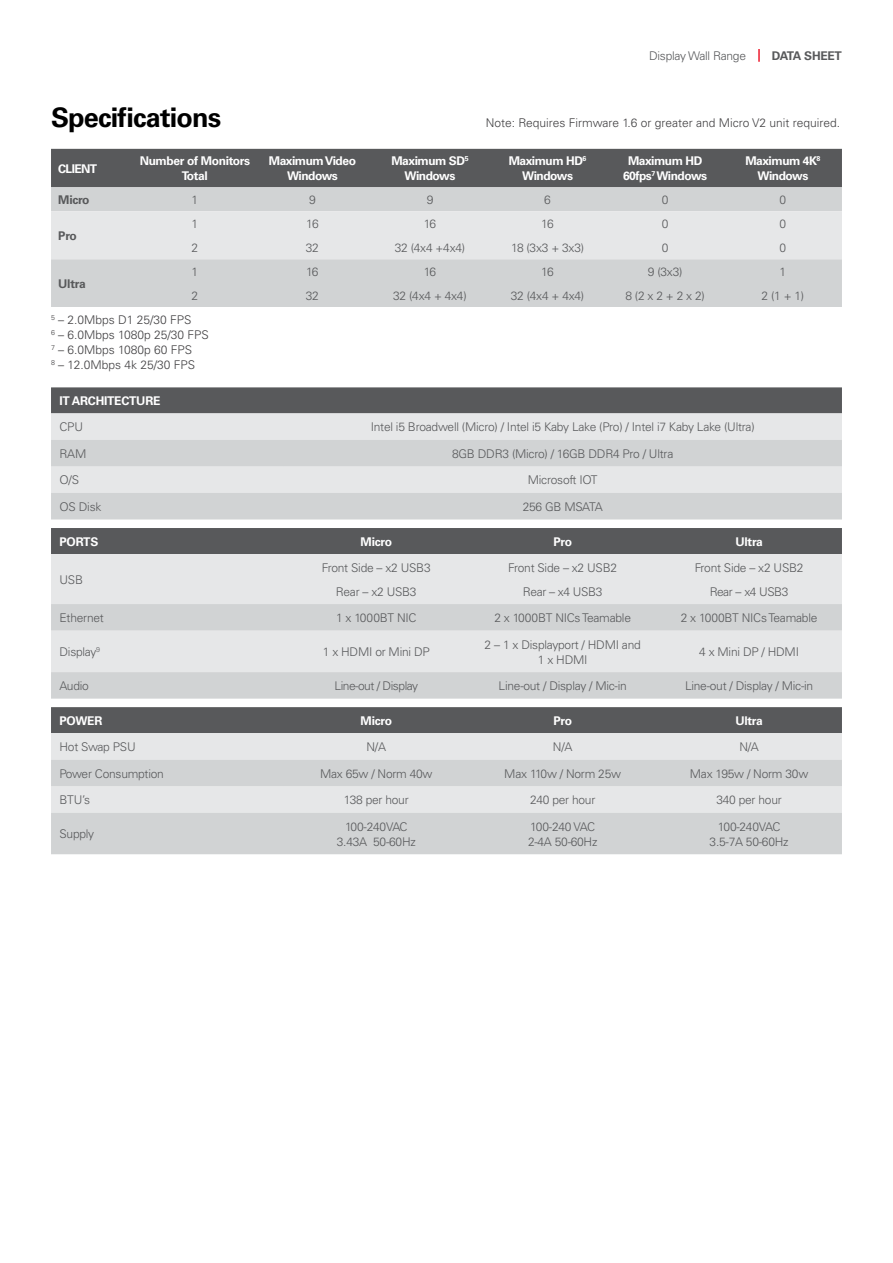
<style>
.page{position:relative;width:893px;height:1263px;background:#fff}
.page>*{position:absolute;margin:0;border:0;box-sizing:border-box;transform-origin:0 0}
.t1{font:700 27px "Univers";letter-spacing:-.03em;color:#000}
.t2{font:300 12px/15px "Univers";letter-spacing:-.02em;color:#58595b;text-align:center}
.t3{font:700 12px/15px "Univers";letter-spacing:-.04em;color:#fff;text-align:center}
.t4{font:300 12px/15px "Univers";color:#414042}
.t5{font:700 12px "Univers";letter-spacing:-.02em;color:#58595b}
.t6{font:300 12px "Univers";letter-spacing:-.04em;color:#58595b}
.t7{font:700 12px "Univers";letter-spacing:-.02em;color:#fff}
</style>
<div class="page">
<svg style="left:758px;top:49px;width:2px;height:13px"></svg>
<div style="left:51px;top:149px;width:791px;height:38px;background:#58595b"></div>
<div style="left:51px;top:187px;width:791px;height:120px;background:#d1d3d4"></div>
<div style="left:51px;top:211px;width:791px;height:48px;background:#e6e7e8"></div>
<div style="left:51px;top:387px;width:791px;height:26px;background:#58595b"></div>
<div style="left:51px;top:413px;width:791px;height:27px;background:#e6e7e8"></div>
<svg style="left:51px;top:440px;width:791px;height:414px;background:#cccdce"></svg>
<p class="t2" style="left:649px;top:48px;width:98px">Display Wall Range</p>
<p class="t5" style="left:772px;top:48px;width:72px">DATA SHEET</p>
<h1 class="t1" style="left:51px;top:101px;width:172px">Specifications</h1>
<p class="t4" style="left:486px;top:115px;width:356px">Note: Requires Firmware 1.6 or greater and Micro V2 unit required.</p>
<p class="t3" style="left:58px;top:161px;width:41px">CLIENT</p>
<p class="t3" style="left:140px;top:153px;width:112px">Number of Monitors<br>Total</p>
<p class="t3" style="left:269px;top:153px;width:89px">Maximum Video<br>Windows</p>
<p class="t3" style="left:391px;top:153px;width:79px">Maximum SD<sup>5<br></sup>Windows</p>
<p class="t3" style="left:509px;top:153px;width:79px">Maximum HD<sup>6<br></sup>Windows</p>
<p class="t3" style="left:623px;top:153px;width:86px">Maximum HD<br>60fps<sup>7</sup> Windows</p>
<p class="t3" style="left:745px;top:153px;width:77px">Maximum 4K<sup>8<br></sup>Windows</p>
<p class="t5" style="left:58px;top:193px;width:33px">Micro</p>
<p class="t2" style="left:192px;top:192px;width:8px">1</p>
<p class="t2" style="left:309px;top:192px;width:8px">9</p>
<p class="t2" style="left:427px;top:192px;width:8px">9</p>
<p class="t2" style="left:544px;top:192px;width:8px">6</p>
<p class="t2" style="left:662px;top:192px;width:8px">0</p>
<p class="t2" style="left:780px;top:192px;width:8px">0</p>
<p class="t5" style="left:58px;top:228px;width:20px">Pro</p>
<p class="t2" style="left:191px;top:216px;width:8px">1</p>
<p class="t2" style="left:306px;top:216px;width:14px">16</p>
<p class="t2" style="left:424px;top:216px;width:14px">16</p>
<p class="t2" style="left:541px;top:216px;width:14px">16</p>
<p class="t2" style="left:662px;top:216px;width:8px">0</p>
<p class="t2" style="left:780px;top:216px;width:8px">0</p>
<p class="t2" style="left:191px;top:240px;width:8px">2</p>
<p class="t2" style="left:306px;top:240px;width:15px">32</p>
<p class="t2" style="left:395px;top:240px;width:72px">32 (4x4 +4x4)</p>
<p class="t2" style="left:511px;top:240px;width:75px">18 (3x3 + 3x3)</p>
<p class="t2" style="left:662px;top:240px;width:8px">0</p>
<p class="t2" style="left:780px;top:240px;width:8px">0</p>
<p class="t2" style="left:191px;top:264px;width:8px">1</p>
<p class="t2" style="left:306px;top:264px;width:14px">16</p>
<p class="t2" style="left:424px;top:264px;width:14px">16</p>
<p class="t2" style="left:541px;top:264px;width:14px">16</p>
<p class="t2" style="left:648px;top:264px;width:36px">9 (3x3)</p>
<p class="t2" style="left:780px;top:264px;width:8px">1</p>
<p class="t2" style="left:191px;top:288px;width:8px">2</p>
<p class="t2" style="left:306px;top:288px;width:15px">32</p>
<p class="t2" style="left:393px;top:288px;width:75px">32 (4x4 + 4x4)</p>
<p class="t2" style="left:511px;top:288px;width:75px">32 (4x4 + 4x4)</p>
<p class="t2" style="left:625px;top:288px;width:81px">8 (2 x 2 + 2 x 2)</p>
<p class="t2" style="left:761px;top:288px;width:44px">2 (1 + 1)</p>
<p class="t4" style="left:51px;top:312px;width:159px"><sup>5</sup> – 2.0Mbps D1 25/30 FPS<br><sup>6</sup> – 6.0Mbps 1080p 25/30 FPS<br><sup>7</sup> – 6.0Mbps 1080p 60 FPS<br><sup>8</sup> – 12.0Mbps 4k 25/30 FPS</p>
<p class="t7" style="left:60px;top:394px;width:102px">IT ARCHITECTURE</p>
<p class="t2" style="left:60px;top:420px;width:25px">CPU</p>
<p class="t2" style="left:371px;top:420px;width:385px">Intel i5 Broadwell (Micro) / Intel i5 Kaby Lake (Pro) / Intel i7 Kaby Lake (Ultra)</p>
<p class="t2" style="left:60px;top:446px;width:28px">RAM</p>
<p class="t2" style="left:452px;top:446px;width:223px">8GB DDR3 (Micro) / 16GB DDR4 Pro / Ultra</p>
<p class="t2" style="left:60px;top:473px;width:21px">O/S</p>
<p class="t2" style="left:528px;top:473px;width:71px">Microsoft IOT</p>
<p class="t2" style="left:60px;top:499px;width:43px">OS Disk</p>
<p class="t2" style="left:523px;top:499px;width:81px">256 GB MSATA</p>
<p class="t3" style="left:60px;top:534px;width:40px">PORTS</p>
<p class="t3" style="left:361px;top:534px;width:33px">Micro</p>
<p class="t3" style="left:553px;top:534px;width:20px">Pro</p>
<p class="t3" style="left:735px;top:534px;width:29px">Ultra</p>
<p class="t2" style="left:60px;top:572px;width:25px">USB</p>
<p class="t2" style="left:322px;top:556px;width:110px;line-height:23.5px">Front Side – x2 USB3<br>Rear – x2 USB3</p>
<p class="t2" style="left:508px;top:556px;width:110px;line-height:23.5px">Front Side – x2 USB2<br>Rear – x4 USB3</p>
<p class="t2" style="left:695px;top:556px;width:110px;line-height:23.5px">Front Side – x2 USB2<br>Rear – x4 USB3</p>
<p class="t2" style="left:60px;top:610px;width:46px">Ethernet</p>
<p class="t2" style="left:336px;top:610px;width:82px">1 x 1000BT NIC</p>
<p class="t2" style="left:494px;top:610px;width:138px">2 x 1000BT NICs Teamable</p>
<p class="t2" style="left:681px;top:610px;width:138px">2 x 1000BT NICs Teamable</p>
<p class="t2" style="left:60px;top:644px;width:42px">Display<sup>9</sup></p>
<p class="t2" style="left:323px;top:644px;width:109px">1 x HDMI or Mini DP</p>
<p class="t2" style="left:485px;top:637px;width:158px">2 – 1 x Displayport / HDMI and<br>1 x HDMI</p>
<p class="t2" style="left:699px;top:644px;width:101px">4 x Mini DP / HDMI</p>
<p class="t2" style="left:60px;top:678px;width:31px">Audio</p>
<p class="t6" style="left:334px;top:679px;width:85px">Line-out / Display</p>
<p class="t2" style="left:499px;top:678px;width:130px">Line-out / Display / Mic-in</p>
<p class="t2" style="left:685px;top:678px;width:130px">Line-out / Display / Mic-in</p>
<p class="t3" style="left:60px;top:713px;width:44px">POWER</p>
<p class="t3" style="left:361px;top:713px;width:33px">Micro</p>
<p class="t3" style="left:553px;top:713px;width:20px">Pro</p>
<p class="t3" style="left:735px;top:713px;width:29px">Ultra</p>
<p class="t2" style="left:60px;top:739px;width:78px">Hot Swap PSU</p>
<p class="t2" style="left:367px;top:739px;width:21px">N/A</p>
<p class="t2" style="left:553px;top:739px;width:21px">N/A</p>
<p class="t2" style="left:739px;top:739px;width:21px">N/A</p>
<p class="t2" style="left:60px;top:766px;width:106px">Power Consumption</p>
<p class="t2" style="left:320px;top:766px;width:114px">Max 65w / Norm 40w</p>
<p class="t2" style="left:504px;top:766px;width:118px">Max 110w / Norm 25w</p>
<p class="t2" style="left:690px;top:766px;width:120px">Max 195w / Norm 30w</p>
<p class="t2" style="left:59px;top:792px;width:32px">BTU’s</p>
<p class="t2" style="left:344px;top:792px;width:66px">138 per hour</p>
<p class="t2" style="left:530px;top:792px;width:67px">240 per hour</p>
<p class="t2" style="left:716px;top:792px;width:67px">340 per hour</p>
<p class="t2" style="left:59px;top:826px;width:36px">Supply</p>
<p class="t2" style="left:337px;top:819px;width:80px">100-240VAC<br>3.43A 50-60Hz</p>
<p class="t2" style="left:528px;top:819px;width:71px;text-align:left">100-240 VAC<br>2-4A 50-60Hz</p>
<p class="t2" style="left:710px;top:819px;width:80px">100-240VAC<br>3.5-7A 50-60Hz</p>
<p class="t5" style="left:58px;top:276px;width:29px">Ultra</p>
</div>
